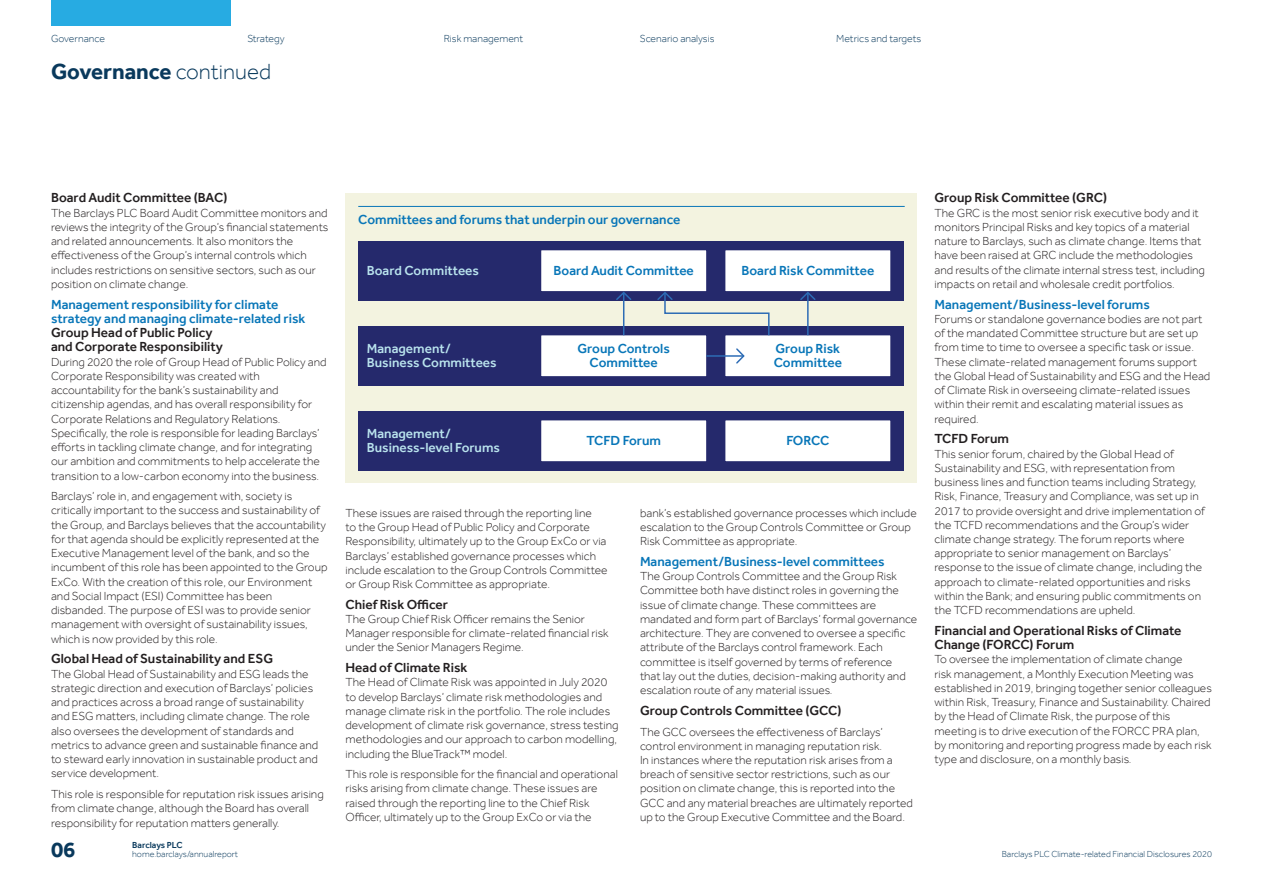
<style>
.page{position:relative;width:1263px;height:893px;background:#fff}
.page>*{position:absolute;margin:0;border:0;box-sizing:border-box;transform-origin:0 0}
.t1{font:700 22.5px "Effra";color:#09395c}
.t2{font:500 13.5px/14.2px "Effra";color:#0876b8}
.t3{font:500 13.5px/14.2px "Effra";color:#231f20}
.t4{font:500 13.5px/14.2px "Effra";color:#b9e3ed}
.t5{font:300 12px/14.2px "Effra";color:#231f20}
.t6{font:300 10.5px "Effra";color:#09395c}
.t7{font:300 9px "Effra";color:#09395c}
.t8{font:500 9px "Effra";color:#09395c}
.s1{font-weight:300}
</style>
<div class="page">
<div style="left:345px;top:193px;width:572px;height:290px;background:#f3f3e0"></div>
<hr style="left:358px;top:206px;width:547px;height:1px;background:#0876b8">
<div style="left:358px;top:241px;width:546px;height:59px;background:#25296c"></div>
<div style="left:725px;top:250px;width:166px;height:42px;background:#fff"></div>
<div style="left:724px;top:249px;width:167px;height:43px;border:1px solid #25296c"></div>
<div style="left:541px;top:250px;width:166px;height:42px;background:#fff"></div>
<div style="left:540px;top:249px;width:167px;height:43px;border:1px solid #25296c"></div>
<div style="left:358px;top:326px;width:546px;height:59px;background:#25296c"></div>
<div style="left:725px;top:335px;width:166px;height:42px;background:#fff"></div>
<div style="left:724px;top:334px;width:167px;height:43px;border:1px solid #25296c"></div>
<div style="left:541px;top:335px;width:166px;height:42px;background:#fff"></div>
<div style="left:540px;top:334px;width:167px;height:43px;border:1px solid #25296c"></div>
<div style="left:358px;top:411px;width:546px;height:60px;background:#25296c"></div>
<div style="left:725px;top:420px;width:166px;height:42px;background:#fff"></div>
<div style="left:724px;top:420px;width:167px;height:42px;border:1px solid #25296c"></div>
<div style="left:541px;top:420px;width:166px;height:42px;background:#fff"></div>
<div style="left:540px;top:420px;width:167px;height:42px;border:1px solid #25296c"></div>
<hr style="left:706px;top:355px;width:37px;height:2px;background:#2d6cb5">
<svg style="left:735px;top:348px;width:10px;height:16px"></svg>
<hr style="left:807px;top:293px;width:2px;height:42px;background:#2d6cb5">
<svg style="left:799px;top:290px;width:18px;height:11px"></svg>
<svg style="left:656px;top:290px;width:114px;height:47px"></svg>
<hr style="left:623px;top:293px;width:1px;height:42px;background:#2d6cb5">
<svg style="left:615px;top:290px;width:18px;height:11px"></svg>
<div style="left:51px;top:0;width:179px;height:26px;background:#27abe2"></div>
<p class="t6" style="left:51px;top:32px;width:55px">Governance</p>
<p class="t6" style="left:247px;top:32px;width:39px">Strategy</p>
<p class="t6" style="left:444px;top:32px;width:81px">Risk management</p>
<p class="t6" style="left:640px;top:32px;width:76px">Scenario analysis</p>
<p class="t6" style="left:836px;top:32px;width:87px">Metrics and targets</p>
<h1 class="t1" style="left:51px;top:58px;width:222px">Governance <span class="s1">continued</span></h1>
<p class="t3" style="left:51px;top:191px;width:178px">Board Audit Committee (BAC)</p>
<p class="t5" style="left:51px;top:205px;width:279px">The Barclays PLC Board Audit Committee monitors and reviews the integrity of the Group’s financial statements and related announcements. It also monitors the effectiveness of the Group’s internal controls which includes restrictions on sensitive sectors, such as our position on climate change.</p>
<p class="t2" style="left:51px;top:297px;width:256px">Management responsibility for climate strategy and managing climate-related risk</p>
<p class="t3" style="left:51px;top:325px;width:173px">Group Head of Public Policy and Corporate Responsibility</p>
<p class="t5" style="left:51px;top:354px;width:277px">During 2020 the role of Group Head of Public Policy and Corporate Responsibility was created with accountability for the bank’s sustainability and citizenship agendas, and has overall responsibility for Corporate Relations and Regulatory Relations.<br>Specifically, the role is responsible for leading Barclays’ efforts in tackling climate change, and for integrating our ambition and commitments to help accelerate the transition to a low-carbon economy into the business.</p>
<p class="t5" style="left:51px;top:489px;width:278px">Barclays’ role in, and engagement with, society is critically important to the success and sustainability of the Group, and Barclays believes that the accountability for that agenda should be explicitly represented at the Executive Management level of the bank, and so the incumbent of this role has been appointed to the Group ExCo. With the creation of this role, our Environment and Social Impact (ESI) Committee has been disbanded. The purpose of ESI was to provide senior management with oversight of sustainability issues, which is now provided by this role.</p>
<p class="t3" style="left:51px;top:652px;width:224px">Global Head of Sustainability and ESG</p>
<p class="t5" style="left:51px;top:666px;width:269px">The Global Head of Sustainability and ESG leads the strategic direction and execution of Barclays’ policies and practices across a broad range of sustainability and ESG matters, including climate change. The role also oversees the development of standards and metrics to advance green and sustainable finance and to steward early innovation in sustainable product and service development.</p>
<p class="t5" style="left:51px;top:787px;width:274px">This role is responsible for reputation risk issues arising from climate change, although the Board has overall responsibility for reputation matters generally.</p>
<p class="t2" style="left:358px;top:212px;width:324px">Committees and forums that underpin our governance</p>
<p class="t4" style="left:367px;top:263px;width:114px">Board Committees</p>
<p class="t2" style="left:553px;top:263px;width:142px">Board Audit Committee</p>
<p class="t2" style="left:741px;top:263px;width:134px">Board Risk Committee</p>
<p class="t4" style="left:367px;top:341px;width:131px">Management/<br>Business Committees</p>
<p class="t2" style="left:774px;top:341px;width:70px">Group Risk<br>Committee</p>
<p class="t2" style="left:577px;top:341px;width:94px;text-align:center">Group Controls<br>Committee</p>
<p class="t4" style="left:367px;top:426px;width:135px">Management/<br>Business-level Forums</p>
<p class="t2" style="left:586px;top:433px;width:76px">TCFD Forum</p>
<p class="t2" style="left:786px;top:433px;width:45px">FORCC</p>
<p class="t5" style="left:345px;top:505px;width:264px">These issues are raised through the reporting line<br>to the Group Head of Public Policy and Corporate Responsibility, ultimately up to the Group ExCo or via Barclays’ established governance processes which include escalation to the Group Controls Committee or Group Risk Committee as appropriate.</p>
<p class="t3" style="left:345px;top:597px;width:104px">Chief Risk Officer</p>
<p class="t5" style="left:345px;top:612px;width:265px">The Group Chief Risk Officer remains the Senior<br>Manager responsible for climate-related financial risk under the Senior Managers Regime.</p>
<p class="t3" style="left:345px;top:660px;width:123px">Head of Climate Risk</p>
<p class="t5" style="left:345px;top:675px;width:274px">The Head of Climate Risk was appointed in July 2020 to develop Barclays’ climate risk methodologies and manage climate risk in the portfolio. The role includes development of climate risk governance, stress testing methodologies and our approach to carbon modelling, including the BlueTrack™ model.</p>
<p class="t5" style="left:345px;top:767px;width:274px">This role is responsible for the financial and operational risks arising from climate change. These issues are raised through the reporting line to the Chief Risk Officer, ultimately up to the Group ExCo or via the</p>
<p class="t5" style="left:640px;top:505px;width:278px">bank’s established governance processes which include escalation to the Group Controls Committee or Group<br>Risk Committee as appropriate.</p>
<p class="t2" style="left:640px;top:554px;width:246px">Management/Business-level committees</p>
<p class="t5" style="left:640px;top:569px;width:279px">The Group Controls Committee and the Group Risk Committee both have distinct roles in governing the issue of climate change. These committees are mandated and form part of Barclays’ formal governance architecture. They are convened to oversee a specific attribute of the Barclays control framework. Each committee is itself governed by terms of reference<br>that lay out the duties, decision-making authority and escalation route of any material issues.</p>
<p class="t3" style="left:640px;top:703px;width:203px">Group Controls Committee (GCC)</p>
<p class="t5" style="left:640px;top:724px;width:275px">The GCC oversees the effectiveness of Barclays’ control environment in managing reputation risk.<br>In instances where the reputation risk arises from a breach of sensitive sector restrictions, such as our position on climate change, this is reported into the GCC and any material breaches are ultimately reported up to the Group Executive Committee and the Board.</p>
<p class="t3" style="left:934px;top:191px;width:174px">Group Risk Committee (GRC)</p>
<p class="t5" style="left:934px;top:205px;width:272px">The GRC is the most senior risk executive body and it monitors Principal Risks and key topics of a material nature to Barclays, such as climate change. Items that have been raised at GRC include the methodologies and results of the climate internal stress test, including impacts on retail and wholesale credit portfolios.</p>
<p class="t2" style="left:934px;top:297px;width:217px">Management/Business-level forums</p>
<p class="t5" style="left:934px;top:312px;width:277px">Forums or standalone governance bodies are not part of the mandated Committee structure but are set up from time to time to oversee a specific task or issue.<br>These climate-related management forums support the Global Head of Sustainability and ESG and the Head of Climate Risk in overseeing climate-related issues within their remit and escalating material issues as required.</p>
<p class="t3" style="left:934px;top:431px;width:76px">TCFD Forum</p>
<p class="t5" style="left:934px;top:446px;width:272px">This senior forum, chaired by the Global Head of Sustainability and ESG, with representation from business lines and function teams including Strategy, Risk, Finance, Treasury and Compliance, was set up in 2017 to provide oversight and drive implementation of the TCFD recommendations and the Group’s wider climate change strategy. The forum reports where appropriate to senior management on Barclays’ response to the issue of climate change, including the approach to climate-related opportunities and risks within the Bank; and ensuring public commitments on the TCFD recommendations are upheld.</p>
<p class="t3" style="left:934px;top:623px;width:249px">Financial and Operational Risks of Climate<br>Change (FORCC) Forum</p>
<p class="t5" style="left:934px;top:652px;width:279px">To oversee the implementation of climate change<br>risk management, a Monthly Execution Meeting was established in 2019, bringing together senior colleagues within Risk, Treasury, Finance and Sustainability. Chaired by the Head of Climate Risk, the purpose of this meeting is to drive execution of the FORCC PRA plan, by monitoring and reporting progress made by each risk type and disclosure, on a monthly basis.</p>
<p class="t8" style="left:132px;top:839px;width:52px">Barclays PLC</p>
<h1 class="t1" style="left:51px;top:836px;width:26px">06</h1>
<p class="t7" style="left:132px;top:848px;width:107px">home.barclays/annualreport</p>
<p class="t7" style="left:1002px;top:848px;width:212px">Barclays PLC Climate-related Financial Disclosures 2020</p>
</div>
